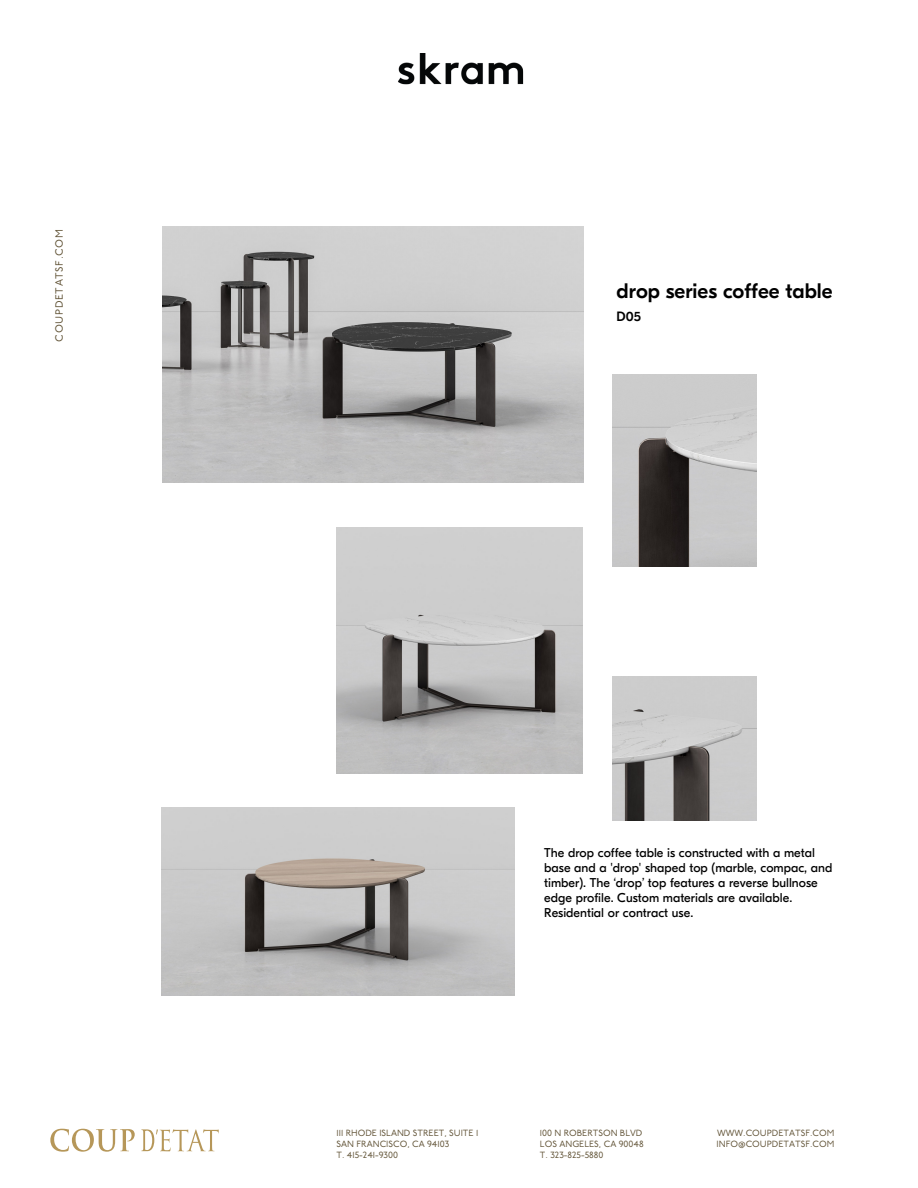
<style>
.page{position:relative;width:918px;height:1188px;background:#fff}
.page>*{position:absolute;margin:0;border:0;box-sizing:border-box;transform-origin:0 0}
.t1{font:500 21px "GT Eesti Pro Display";color:#000}
.t2{font:100 13.8px "GT Eesti Pro Display";color:#000}
.t3{font:500 13.5px "GT Eesti Pro Display";color:#000}
.t4{font:12.75px/14.9px "GT Eesti Pro Display";color:#000}
.t5{font:10.5px "P22 Underground";letter-spacing:.06em;color:#615336}
.t6{font:9px/10.8px "P22 Underground";color:#615336}
</style>
<div class="page">
<img style="left:398px;top:53px;width:126px;height:32px">
<img style="left:163px;top:226px;width:421px;height:257px">
<img style="left:336px;top:527px;width:247px;height:247px">
<img style="left:612px;top:374px;width:145px;height:193px">
<img style="left:612px;top:676px;width:145px;height:145px">
<img style="left:162px;top:808px;width:352px;height:188px">
<svg style="left:50px;top:1129px;width:85px;height:23px"></svg>
<svg style="left:141px;top:1129px;width:78px;height:22px"></svg>
<p class="t2" style="left:50px;top:340px;width:113px;rotate:-90deg">skramfurniture.com</p>
<p class="t5" style="left:53px;top:342px;width:114px;rotate:-90deg">COUPDETATSF.COM</p>
<h1 class="t1" style="left:617px;top:279px;width:218px">drop series coffee table</h1>
<p class="t3" style="left:617px;top:309px;width:26px">D05</p>
<p class="t4" style="left:544px;top:846px;width:290px">The drop coffee table is constructed with a metal base and a 'drop' shaped top (marble, compac, and timber). The ‘drop’ top features a reverse bullnose edge profile. Custom materials are available.<br>Residential or contract use.</p>
<p class="t6" style="left:337px;top:1128px;width:143px">111 RHODE ISLAND STREET, SUITE 1<br>SAN FRANCISCO, CA 94103<br>T. 415-241-9300</p>
<p class="t6" style="left:540px;top:1128px;width:105px">100 N ROBERTSON BLVD<br>LOS ANGELES, CA 90048<br>T. 323-825-5880</p>
<p class="t6" style="left:717px;top:1128px;width:119px">WWW.COUPDETATSF.COM<br>INFO@COUPDETATSF.COM</p>
</div>
